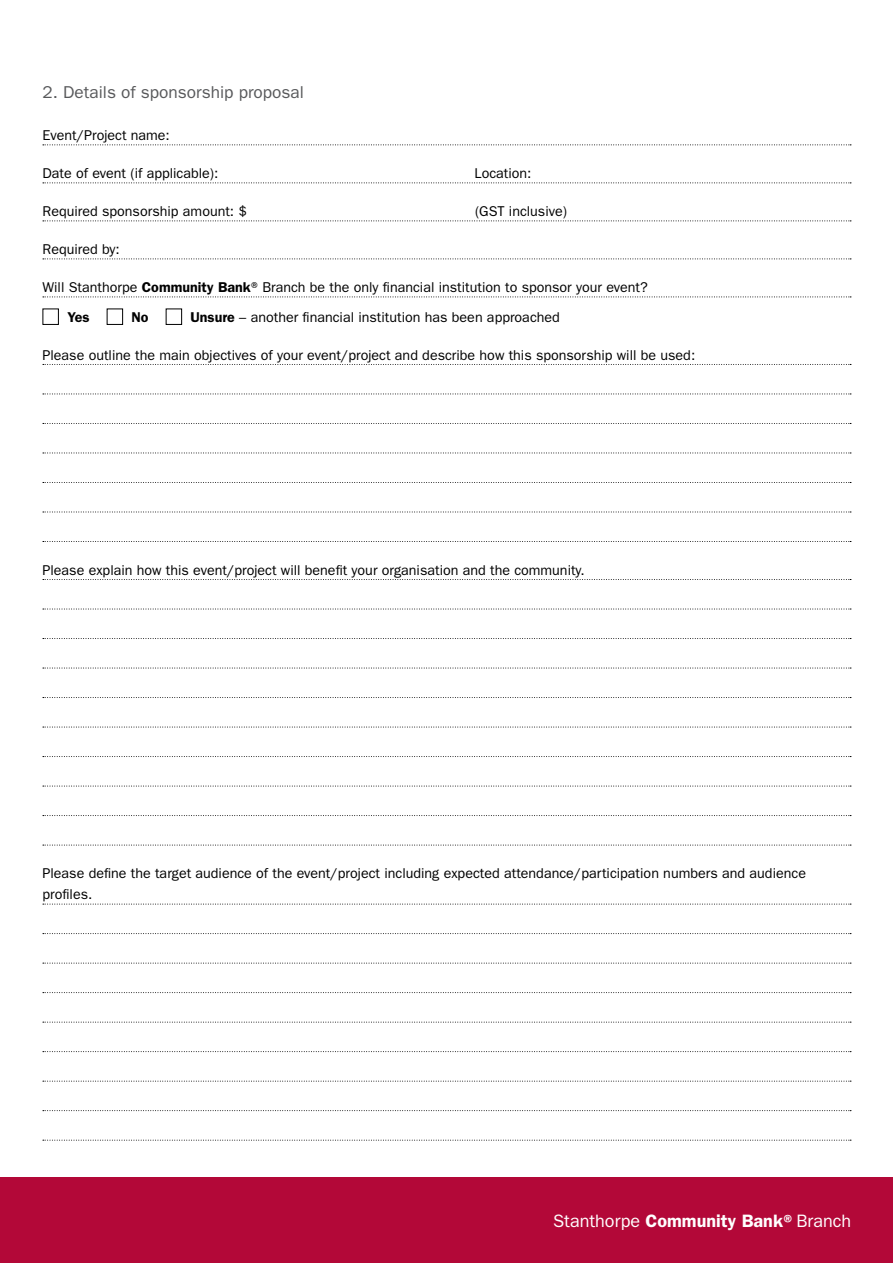
<style>
.page{position:relative;width:893px;height:1263px;background:#fff}
.page>*{position:absolute;margin:0;border:0;box-sizing:border-box;transform-origin:0 0}
.t1{font:18px "Franklin Gothic";color:#fff}
.t2{font:17.25px "Franklin Gothic";color:#58595b}
.t3{font:14.25px/29.5px "Franklin Gothic";color:#000}
.t4{font:600 14.25px "Franklin Gothic";color:#000}
.s1{font-weight:600}
</style>
<div class="page">
<svg style="left:43px;top:144px;width:808px;height:1px"></svg>
<svg style="left:43px;top:182px;width:808px;height:1px"></svg>
<svg style="left:43px;top:221px;width:808px;height:1px"></svg>
<svg style="left:43px;top:259px;width:808px;height:1px"></svg>
<svg style="left:43px;top:297px;width:808px;height:1px"></svg>
<svg style="left:43px;top:364px;width:808px;height:1px"></svg>
<svg style="left:43px;top:394px;width:808px;height:1px"></svg>
<svg style="left:43px;top:423px;width:808px;height:1px"></svg>
<svg style="left:43px;top:453px;width:808px;height:1px"></svg>
<svg style="left:43px;top:482px;width:808px;height:1px"></svg>
<svg style="left:43px;top:512px;width:808px;height:1px"></svg>
<svg style="left:43px;top:541px;width:808px;height:1px"></svg>
<svg style="left:43px;top:579px;width:808px;height:1px"></svg>
<svg style="left:43px;top:609px;width:808px;height:1px"></svg>
<svg style="left:43px;top:638px;width:808px;height:1px"></svg>
<svg style="left:43px;top:668px;width:808px;height:1px"></svg>
<svg style="left:43px;top:697px;width:808px;height:1px"></svg>
<svg style="left:43px;top:727px;width:808px;height:1px"></svg>
<svg style="left:43px;top:756px;width:808px;height:1px"></svg>
<svg style="left:43px;top:786px;width:808px;height:1px"></svg>
<svg style="left:43px;top:815px;width:808px;height:1px"></svg>
<svg style="left:43px;top:845px;width:808px;height:1px"></svg>
<svg style="left:43px;top:904px;width:808px;height:1px"></svg>
<svg style="left:43px;top:933px;width:808px;height:1px"></svg>
<svg style="left:43px;top:963px;width:808px;height:1px"></svg>
<svg style="left:43px;top:992px;width:808px;height:1px"></svg>
<svg style="left:43px;top:1022px;width:808px;height:1px"></svg>
<svg style="left:43px;top:1051px;width:808px;height:1px"></svg>
<svg style="left:43px;top:1081px;width:808px;height:1px"></svg>
<svg style="left:43px;top:1110px;width:808px;height:1px"></svg>
<svg style="left:43px;top:1140px;width:808px;height:1px"></svg>
<div style="left:43px;top:309px;width:16px;height:16px;border:1px solid #000"></div>
<div style="left:107px;top:309px;width:16px;height:16px;border:1px solid #000"></div>
<div style="left:166px;top:309px;width:16px;height:16px;border:1px solid #000"></div>
<div style="left:0;top:1178px;width:893px;height:85px;background:#b30838"></div>
<p class="t2" style="left:43px;top:82px;width:263px">2. Details of sponsorship proposal</p>
<p class="t3" style="left:43px;top:121px;width:129px">Event/Project name:</p>
<p class="t3" style="left:43px;top:159px;width:177px">Date of event (if applicable):</p>
<p class="t3" style="left:475px;top:159px;width:58px">Location:</p>
<p class="t3" style="left:43px;top:197px;width:206px">Required sponsorship amount: $</p>
<p class="t3" style="left:475px;top:197px;width:94px">(GST inclusive)</p>
<p class="t3" style="left:43px;top:235px;width:79px">Required by:</p>
<p class="t3" style="left:67px;top:273px;width:582px;text-indent:-25px">Will Stanthorpe <span class="s1">Community Bank</span>® Branch be the only financial institution to sponsor your event?<br><span class="s1">Yes</span></p>
<p class="t4" style="left:132px;top:308px;width:19px">No</p>
<p class="t3" style="left:191px;top:302px;width:371px"><span class="s1">Unsure</span> – another financial institution has been approached</p>
<p class="t3" style="left:43px;top:340px;width:654px">Please outline the main objectives of your event/project and describe how this sponsorship will be used:</p>
<p class="t3" style="left:43px;top:555px;width:544px">Please explain how this event/project will benefit your organisation and the community.</p>
<p class="t3" style="left:43px;top:863px;width:765px;line-height:21px">Please define the target audience of the event/project including expected attendance/participation numbers and audience profiles.</p>
<p class="t1" style="left:553px;top:1211px;width:299px">Stanthorpe <span class="s1">Community Bank®</span>Branch</p>
</div>
